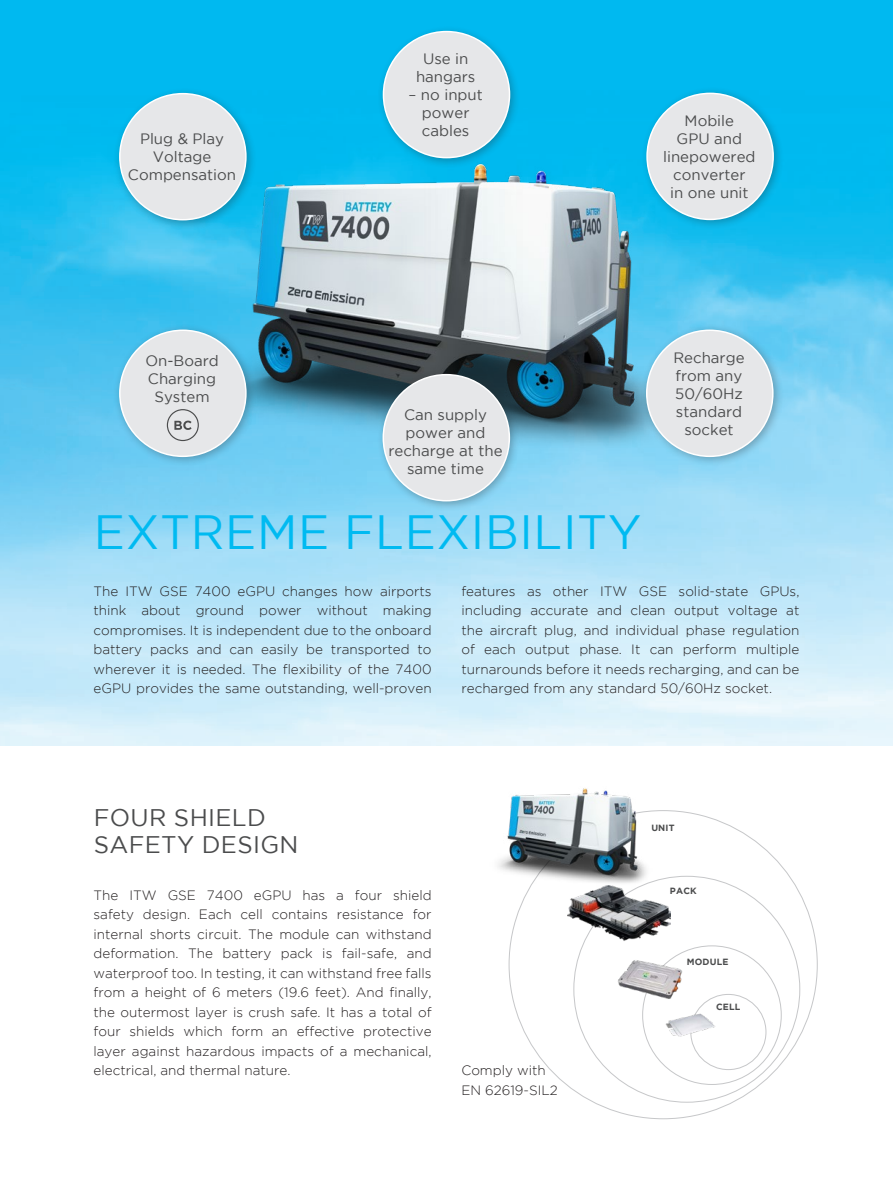
<style>
.page{position:relative;width:893px;height:1188px;background:#fff}
.page>*{position:absolute;margin:0;border:0;box-sizing:border-box;transform-origin:0 0}
.t1{font:48px "Gotham";letter-spacing:.015em;color:#00baf1}
.t2{font:24px/27px "Gotham";letter-spacing:.015em;color:#4b4c4d}
.t3{font:15px/18px "Gotham";color:#4b4c4d;text-align:center}
.t4{font:300 13.5px/19.5px "Gotham";color:#231f20;text-align:justify}
.t5{font:700 9px "Gotham";letter-spacing:.015em;color:#4b4c4d}
</style>
<div class="page">
<img style="left:0;top:0;width:893px;height:746px">
<img style="left:617px;top:957px;width:66px;height:44px">
<img style="left:665px;top:1006px;width:50px;height:35px">
<img style="left:568px;top:904px;width:102px;height:37px">
<img style="left:498px;top:788px;width:182px;height:116px">
<img style="left:136px;top:145px;width:626px;height:359px">
<div style="left:113px;top:87px;width:144px;height:143px;background:#231f20;opacity:.3"></div>
<div style="left:120px;top:94px;width:126px;height:126px;background:#e6e7e9;border-radius:50%"></div>
<div style="left:113px;top:323px;width:144px;height:144px;background:#231f20;opacity:.3"></div>
<div style="left:120px;top:330px;width:126px;height:126px;background:#e6e7e9;border-radius:50%"></div>
<div style="left:640px;top:323px;width:144px;height:144px;background:#231f20;opacity:.3"></div>
<div style="left:647px;top:330px;width:126px;height:126px;background:#e6e7e9;border-radius:50%"></div>
<div style="left:377px;top:25px;width:143px;height:143px;background:#231f20;opacity:.3"></div>
<div style="left:383px;top:32px;width:126px;height:126px;background:#e6e7e9;border-radius:50%"></div>
<div style="left:640px;top:86px;width:144px;height:144px;background:#231f20;opacity:.3"></div>
<div style="left:647px;top:93px;width:126px;height:126px;background:#e6e7e9;border-radius:50%"></div>
<div style="left:377px;top:368px;width:143px;height:143px;background:#231f20;opacity:.3"></div>
<div style="left:383px;top:375px;width:126px;height:126px;background:#e6e7e9;border-radius:50%"></div>
<svg style="left:167px;top:409px;width:32px;height:32px"></svg>
<p class="t3" style="left:128px;top:130px;width:110px">Plug &amp; Play<br>Voltage<br>Compensation</p>
<p class="t3" style="left:416px;top:50px;width:61px">Use in hangars</p>
<p class="t3" style="left:409px;top:86px;width:76px">– no input power cables</p>
<p class="t3" style="left:663px;top:111px;width:94px">Mobile<br>GPU and linepowered converter<br>in one unit</p>
<p class="t3" style="left:145px;top:351px;width:75px">On-Board<br>Charging<br>System</p>
<p class="t3" style="left:673px;top:348px;width:73px">Recharge from any<br>50/60Hz standard socket</p>
<p class="t3" style="left:388px;top:405px;width:116px">Can supply power and recharge at the same time</p>
<h1 class="t1" style="left:94px;top:505px;width:549px">EXTREME FLEXIBILITY</h1>
<p class="t4" style="left:94px;top:581px;width:340px">The ITW GSE 7400 eGPU changes how airports think about ground power without making compromises. It is independent due to the onboard battery packs and can easily be transported to wherever it is needed. The flexibility of the 7400 eGPU provides the same outstanding, well-proven</p>
<p class="t4" style="left:461px;top:581px;width:340px">features as other ITW GSE solid-state GPUs, including accurate and clean output voltage at the aircraft plug, and individual phase regulation of each output phase. It can perform multiple turnarounds before it needs recharging, and can be recharged from any standard 50/60Hz socket.</p>
<h2 class="t2" style="left:94px;top:803px;width:206px">FOUR SHIELD<br>SAFETY DESIGN</h2>
<p class="t4" style="left:94px;top:885px;width:340px">The ITW GSE 7400 eGPU has a four shield safety design. Each cell contains resistance for internal shorts circuit. The module can withstand deformation. The battery pack is fail-safe, and waterproof too. In testing, it can withstand free falls from a height of 6 meters (19.6 feet). And finally, the outermost layer is crush safe. It has a total of four shields which form an effective protective layer against hazardous impacts of a mechanical, electrical, and thermal nature.</p>
<p class="t4" style="left:461px;top:1060px;width:98px">Comply with<br>EN 62619-SIL2</p>
<p class="t5" style="left:651px;top:822px;width:25px">UNIT</p>
<p class="t5" style="left:670px;top:885px;width:28px">PACK</p>
<p class="t5" style="left:687px;top:957px;width:43px">MODULE</p>
<p class="t5" style="left:716px;top:1002px;width:26px">CELL</p>
</div>
